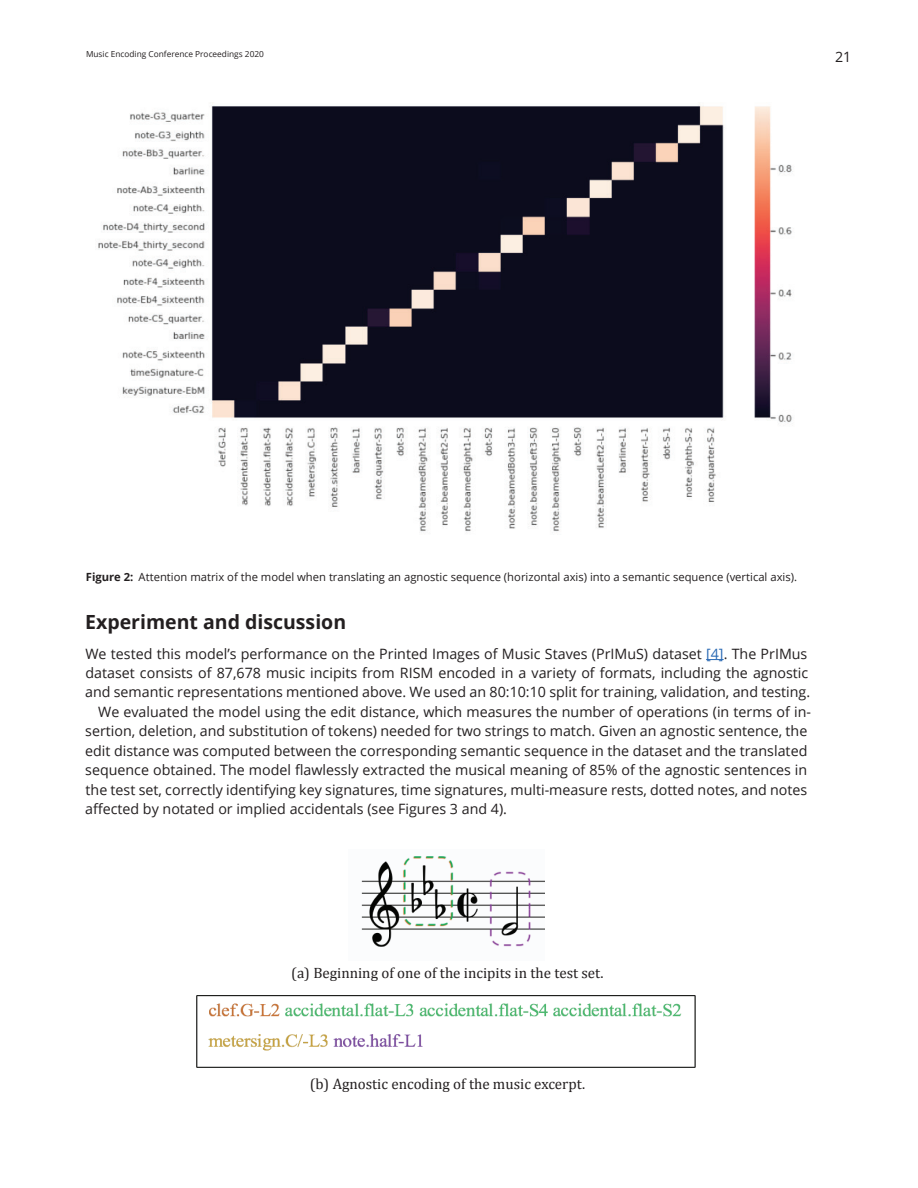
<style>
.page{position:relative;width:918px;height:1188px;background:#fff}
.page>*{position:absolute;margin:0;border:0;box-sizing:border-box;transform-origin:0 0}
.t1{font:700 19.5px "Open Sans";color:#231f20}
.t2{font:15px "Cambria";color:#231f20}
.t3{font:14.25px "Open Sans";color:#231f20}
.t4{font:11.25px "Open Sans";color:#231f20}
.t5{font:8.25px "Open Sans";color:#231f20}
.s1{font-weight:700}
.s2{color:#2a6ab4}
</style>
<div class="page">
<svg style="left:706px;top:659px;width:18px;height:1px"></svg>
<img style="left:98px;top:102px;width:695px;height:430px">
<img style="left:361px;top:856px;width:183px;height:91px">
<img style="left:196px;top:995px;width:500px;height:73px">
<p class="t5" style="left:86px;top:49px;width:179px">Music Encoding Conference Proceedings 2020</p>
<p class="t3" style="left:835px;top:47px;width:18px">21</p>
<p class="t4" style="left:86px;top:569px;width:713px"><span class="s1">Figure 2:</span> Attention matrix of the model when translating an agnostic sequence (horizontal axis) into a semantic sequence (vertical axis).</p>
<h1 class="t1" style="left:85px;top:608px;width:262px">Experiment and discussion</h1>
<p class="t3" style="left:85px;top:644px;width:724px">We tested this model’s performance on the Printed Images of Music Staves (PrIMuS) dataset <span class="s2">[4]</span>. The PrIMus</p>
<p class="t3" style="left:85px;top:663px;width:724px">dataset consists of 87,678 music incipits from RISM encoded in a variety of formats, including the agnostic</p>
<p class="t3" style="left:85px;top:683px;width:727px">and semantic representations mentioned above. We used an 80:10:10 split for training, validation, and testing.</p>
<p class="t3" style="left:98px;top:702px;width:714px">We evaluated the model using the edit distance, which measures the number of operations (in terms of in-</p>
<p class="t3" style="left:85px;top:722px;width:724px">sertion, deletion, and substitution of tokens) needed for two strings to match. Given an agnostic sentence, the</p>
<p class="t3" style="left:85px;top:741px;width:724px">edit distance was computed between the corresponding semantic sequence in the dataset and the translated</p>
<p class="t3" style="left:85px;top:761px;width:724px">sequence obtained. The model flawlessly extracted the musical meaning of 85% of the agnostic sentences in</p>
<p class="t3" style="left:86px;top:780px;width:723px">the test set, correctly identifying key signatures, time signatures, multi-measure rests, dotted notes, and notes</p>
<p class="t3" style="left:85px;top:800px;width:423px">affected by notated or implied accidentals (see Figures 3 and 4).</p>
<p class="t2" style="left:291px;top:964px;width:314px">(a) Beginning of one of the incipits in the test set.</p>
<p class="t2" style="left:310px;top:1075px;width:277px">(b) Agnostic encoding of the music excerpt.</p>
</div>
